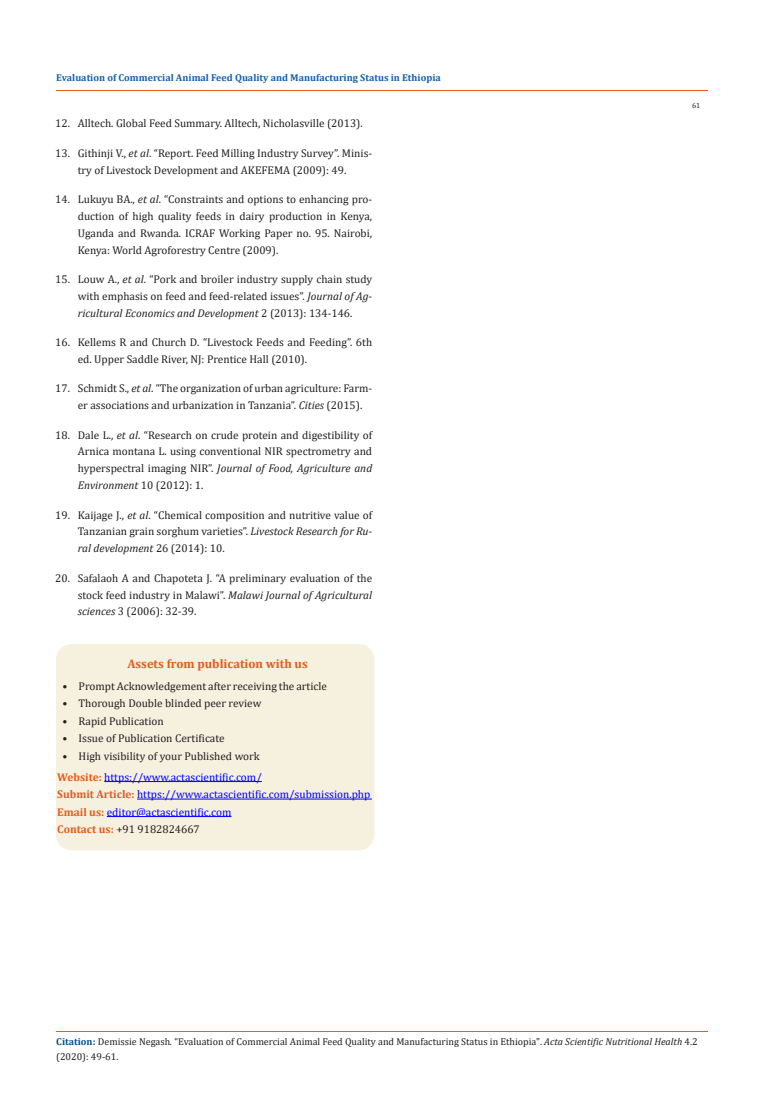
<style>
.page{position:relative;width:764px;height:1110px;background:#fff}
.page>*{position:absolute;margin:0;border:0;box-sizing:border-box;transform-origin:0 0}
.t1{font:700 12.5px "Cambria";color:#e05d1a}
.t2{font:11.25px/16.9px "Cambria";color:#231f20;text-align:justify}
.t3{font:11.25px "Cambria";color:#00f}
.t4{font:10px/15px "Cambria";color:#231f20}
.t5{font:700 10px "Cambria";color:#1560a6}
.t6{font:7.5px "Cambria";color:#231f20}
.s1{font-style:italic}
.s2{font-weight:700;color:#e05d1a}
.s3{font-weight:700;color:#035089}
</style>
<div class="page">
<hr style="left:56px;top:91px;width:651px;height:1px;background:#e05d1a">
<div style="left:57px;top:645px;width:317px;height:205px;background:#f6f0df;border-radius:15px"></div>
<div style="left:56px;top:644px;width:318px;height:206px;border:1px solid #f6f0df;border-radius:15px"></div>
<hr style="left:104px;top:781px;width:158px;height:1px;background:#00f">
<hr style="left:137px;top:799px;width:235px;height:1px;background:#00f">
<hr style="left:107px;top:816px;width:124px;height:1px;background:#00f">
<hr style="left:56px;top:1032px;width:651px;height:1px;background:#e05d1a">
<p class="t5" style="left:56px;top:71px;width:386px">Evaluation of Commercial Animal Feed Quality and Manufacturing Status in Ethiopia</p>
<p class="t2" style="left:55px;top:115px;width:309px">12. Alltech. Global Feed Summary. Alltech, Nicholasville (2013).</p>
<p class="t2" style="left:55px;top:144px;width:318px;text-align:center">13. Githinji V., <span class="s1">et al</span>. “Report. Feed Milling Industry Survey”. Minis&shy;try of Livestock Development and AKEFEMA (2009): 49.</p>
<p class="t2" style="left:78px;top:191px;width:296px;text-indent:-22px">14. Lukuyu BA., <span class="s1">et al</span>. “Constraints and options to enhancing pro&shy;duction of high quality feeds in dairy production in Kenya, Uganda and Rwanda. ICRAF Working Paper no. 95. Nairobi, Kenya: World Agroforestry Centre (2009).</p>
<p class="t2" style="left:78px;top:271px;width:296px;text-indent:-22px">15. Louw A., <span class="s1">et al</span>. “Pork and broiler industry supply chain study with emphasis on feed and feed-related issues”. <span class="s1">Journal of Ag&shy;ricultural Economics and Development</span> 2 (2013): 134-146.</p>
<p class="t2" style="left:78px;top:334px;width:296px;text-indent:-22px">16. Kellems R and Church D. “Livestock Feeds and Feeding”. 6th ed. Upper Saddle River, NJ: Prentice Hall (2010).</p>
<p class="t2" style="left:78px;top:380px;width:296px;text-indent:-22px">17. Schmidt S., <span class="s1">et al</span>. “The organization of urban agriculture: Farm&shy;er associations and urbanization in Tanzania”. <span class="s1">Cities</span> (2015).</p>
<p class="t2" style="left:78px;top:426px;width:296px;text-indent:-22px">18. Dale L., <span class="s1">et al</span>. “Research on crude protein and digestibility of Arnica montana L. using conventional NIR spectrometry and hyperspectral imaging NIR”. <span class="s1">Journal of Food, Agriculture and Environment</span> 10 (2012): 1.</p>
<p class="t2" style="left:78px;top:506px;width:296px;text-indent:-22px">19. Kaijage J., <span class="s1">et al</span>. “Chemical composition and nutritive value of Tanzanian grain sorghum varieties”. <span class="s1">Livestock Research for Ru&shy;ral development</span> 26 (2014): 10.</p>
<p class="t2" style="left:78px;top:569px;width:296px;text-indent:-22px">20. Safalaoh A and Chapoteta J. “A preliminary evaluation of the stock feed industry in Malawi”. <span class="s1">Malawi Journal of Agricultural sciences</span> 3 (2006): 32-39.</p>
<p class="t1" style="left:127px;top:655px;width:182px">Assets from publication with us</p>
<p class="t2" style="left:62px;top:677px;width:266px">• Prompt Acknowledgement after receiving the article</p>
<p class="t2" style="left:62px;top:695px;width:201px">• Thorough Double blinded peer review</p>
<p class="t2" style="left:62px;top:712px;width:103px">• Rapid Publication</p>
<p class="t2" style="left:62px;top:730px;width:164px">• Issue of Publication Certificate</p>
<p class="t2" style="left:62px;top:747px;width:199px">• High visibility of your Published work</p>
<p class="t3" style="left:57px;top:770px;width:206px"><span class="s2">Website:</span> https://www.actascientific.com/</p>
<p class="t3" style="left:57px;top:788px;width:315px"><span class="s2">Submit Article:</span> https://www.actascientific.com/submission.php</p>
<p class="t3" style="left:57px;top:805px;width:176px"><span class="s2">Email us:</span> editor@actascientific.com</p>
<p class="t2" style="left:57px;top:821px;width:144px"><span class="s2">Contact us:</span> +91 9182824667</p>
<p class="t6" style="left:692px;top:101px;width:10px">61</p>
<p class="t4" style="left:56px;top:1034px;width:643px"><span class="s3">Citation:</span> Demissie Negash<span class="s1">.</span> “Evaluation of Commercial Animal Feed Quality and Manufacturing Status in Ethiopia". <span class="s1">Acta Scientific Nutritional Health</span> 4.2 (2020): 49-61.</p>
</div>
